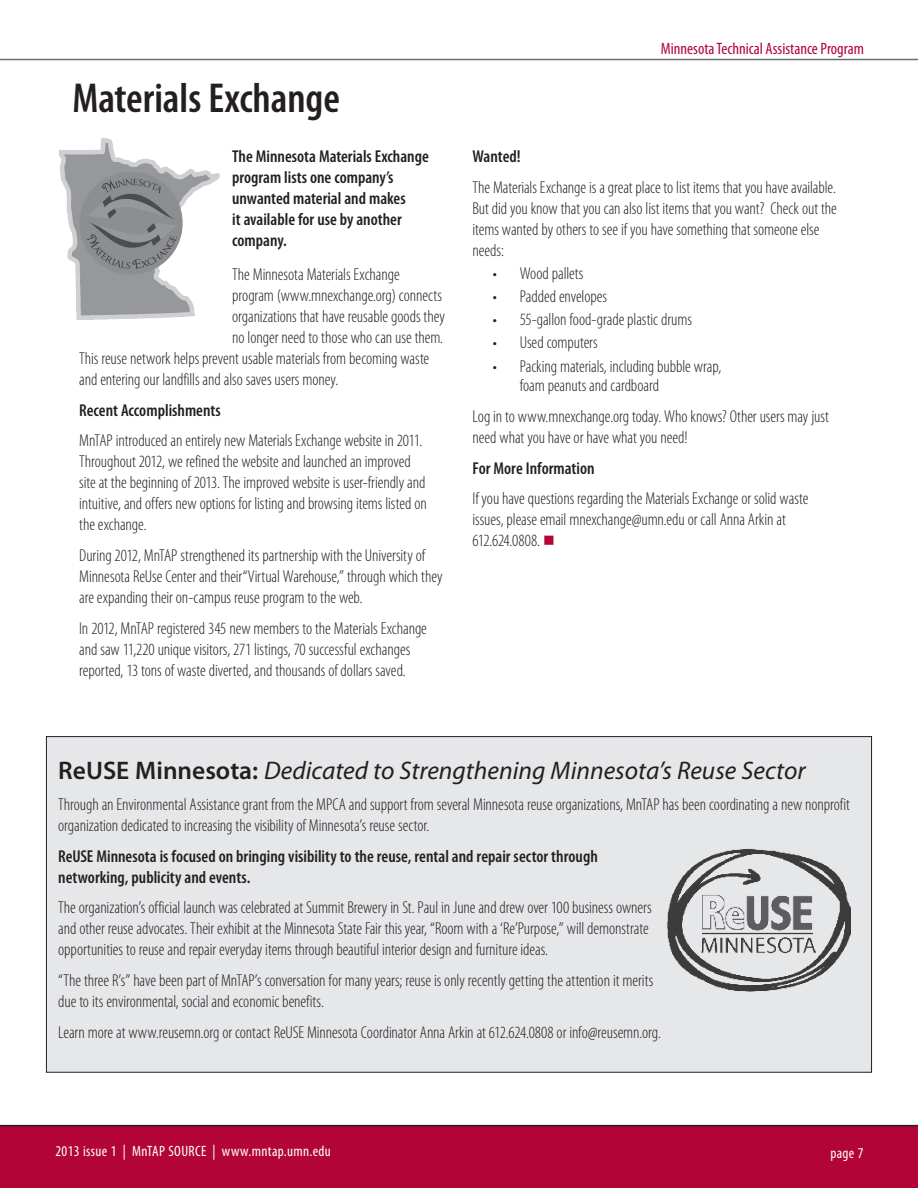
<style>
.page{position:relative;width:918px;height:1188px;background:#fff}
.page>*{position:absolute;margin:0;border:0;box-sizing:border-box;transform-origin:0 0}
.t1{font:600 condensed 42px "Myriad Pro";color:#231f20}
.t2{font:italic 25.5px "Myriad Pro";color:#231f20}
.t3{font:300 condensed 17.25px/21px "Myriad Pro";letter-spacing:-.005em;color:#231f20}
.t4{font:600 condensed 17.25px/21px "Myriad Pro";color:#231f20}
.t5{font:condensed 16.5px "Myriad Pro";color:#b30437}
.t6{font:condensed 15px "Myriad Pro";letter-spacing:.025em;color:#fff}
.s1{color:#b30437}
.s2{font-weight:600;font-style:normal}
</style>
<div class="page">
<div style="left:0;top:1125px;width:918px;height:63px;background:#b30437"></div>
<hr style="left:0;top:59px;width:918px;height:1px;background:#6c6d70">
<div style="left:46px;top:737px;width:826px;height:335px;background:#e6e7e9"></div>
<img style="left:59px;top:138px;width:161px;height:182px">
<img style="left:667px;top:849px;width:184px;height:143px">
<h1 class="t1" style="left:72px;top:75px;width:269px">Materials Exchange</h1>
<p class="t4" style="left:232px;top:146px;width:198px">The Minnesota Materials Exchange program lists one company’s unwanted material and makes<br>it available for use by another company.</p>
<p class="t3" style="left:232px;top:264px;width:169px">The Minnesota Materials Exchange</p>
<p class="t3" style="left:232px;top:285px;width:211px">program (www.mnexchange.org) connects</p>
<p class="t3" style="left:232px;top:306px;width:214px">organizations that have reusable goods they</p>
<p class="t3" style="left:232px;top:327px;width:213px">no longer need to those who can use them.</p>
<p class="t3" style="left:79px;top:348px;width:352px">This reuse network helps prevent usable materials from becoming waste</p>
<p class="t3" style="left:79px;top:369px;width:261px">and entering our landfills and also saves users money.</p>
<p class="t4" style="left:79px;top:400px;width:143px">Recent Accomplishments</p>
<p class="t3" style="left:79px;top:431px;width:349px">MnTAP introduced an entirely new Materials Exchange website in 2011.<br>Throughout 2012, we refined the website and launched an improved site at the beginning of 2013. The improved website is user-friendly and intuitive, and offers new options for listing and browsing items listed on the exchange.</p>
<p class="t3" style="left:79px;top:545px;width:365px">During 2012, MnTAP strengthened its partnership with the University of<br>Minnesota ReUse Center and their“Virtual Warehouse,” through which they are expanding their on-campus reuse program to the web.</p>
<p class="t3" style="left:79px;top:618px;width:349px">In 2012, MnTAP registered 345 new members to the Materials Exchange and saw 11,220 unique visitors, 271 listings, 70 successful exchanges reported, 13 tons of waste diverted, and thousands of dollars saved.</p>
<p class="t5" style="left:661px;top:39px;width:205px">Minnesota Technical Assistance Program</p>
<p class="t4" style="left:472px;top:146px;width:50px">Wanted!</p>
<p class="t3" style="left:472px;top:177px;width:366px">The Materials Exchange is a great place to list items that you have available.<br>But did you know that you can also list items that you want? Check out the items wanted by others to see if you have something that someone else needs:</p>
<p class="t3" style="left:493px;top:263px;width:92px">• Wood pallets</p>
<p class="t3" style="left:493px;top:286px;width:116px">• Padded envelopes</p>
<p class="t3" style="left:493px;top:309px;width:201px">• 55-gallon food-grade plastic drums</p>
<p class="t3" style="left:493px;top:333px;width:107px">• Used computers</p>
<p class="t3" style="left:520px;top:357px;width:203px;line-height:19.5px;text-indent:-27px">• Packing materials, including bubble wrap, foam peanuts and cardboard</p>
<p class="t3" style="left:472px;top:406px;width:358px">Log in to www.mnexchange.org today. Who knows? Other users may just need what you have or have what you need!</p>
<p class="t4" style="left:472px;top:458px;width:124px">For More Information</p>
<p class="t3" style="left:472px;top:489px;width:337px">If you have questions regarding the Materials Exchange or solid waste issues, please email mnexchange@umn.edu or call Anna Arkin at<br>612.624.0808. <span class="s1">■</span></p>
<h2 class="t2" style="left:58px;top:755px;width:749px"><span class="s2">ReUSE Minnesota:</span> Dedicated to Strengthening Minnesota’s Reuse Sector</h2>
<p class="t3" style="left:58px;top:794px;width:793px">Through an Environmental Assistance grant from the MPCA and support from several Minnesota reuse organizations, MnTAP has been coordinating a new nonprofit organization dedicated to increasing the visibility of Minnesota’s reuse sector.</p>
<p class="t4" style="left:58px;top:846px;width:541px">ReUSE Minnesota is focused on bringing visibility to the reuse, rental and repair sector through networking, publicity and events.</p>
<p class="t3" style="left:58px;top:897px;width:595px">The organization’s official launch was celebrated at Summit Brewery in St. Paul in June and drew over 100 business owners and other reuse advocates. Their exhibit at the Minnesota State Fair this year, “Room with a ‘Re’Purpose,” will demonstrate opportunities to reuse and repair everyday items through beautiful interior design and furniture ideas.</p>
<p class="t3" style="left:58px;top:970px;width:597px">“The three R’s” have been part of MnTAP’s conversation for many years; reuse is only recently getting the attention it merits due to its environmental, social and economic benefits.</p>
<p class="t3" style="left:58px;top:1022px;width:604px">Learn more at www.reusemn.org or contact ReUSE Minnesota Coordinator Anna Arkin at 612.624.0808 or info@reusemn.org.</p>
<p class="t6" style="left:56px;top:1142px;width:277px">2013 issue 1 | MnTAP SOURCE | www.mntap.umn.edu</p>
<p class="t6" style="left:830px;top:1143px;width:35px">page 7</p>
</div>
